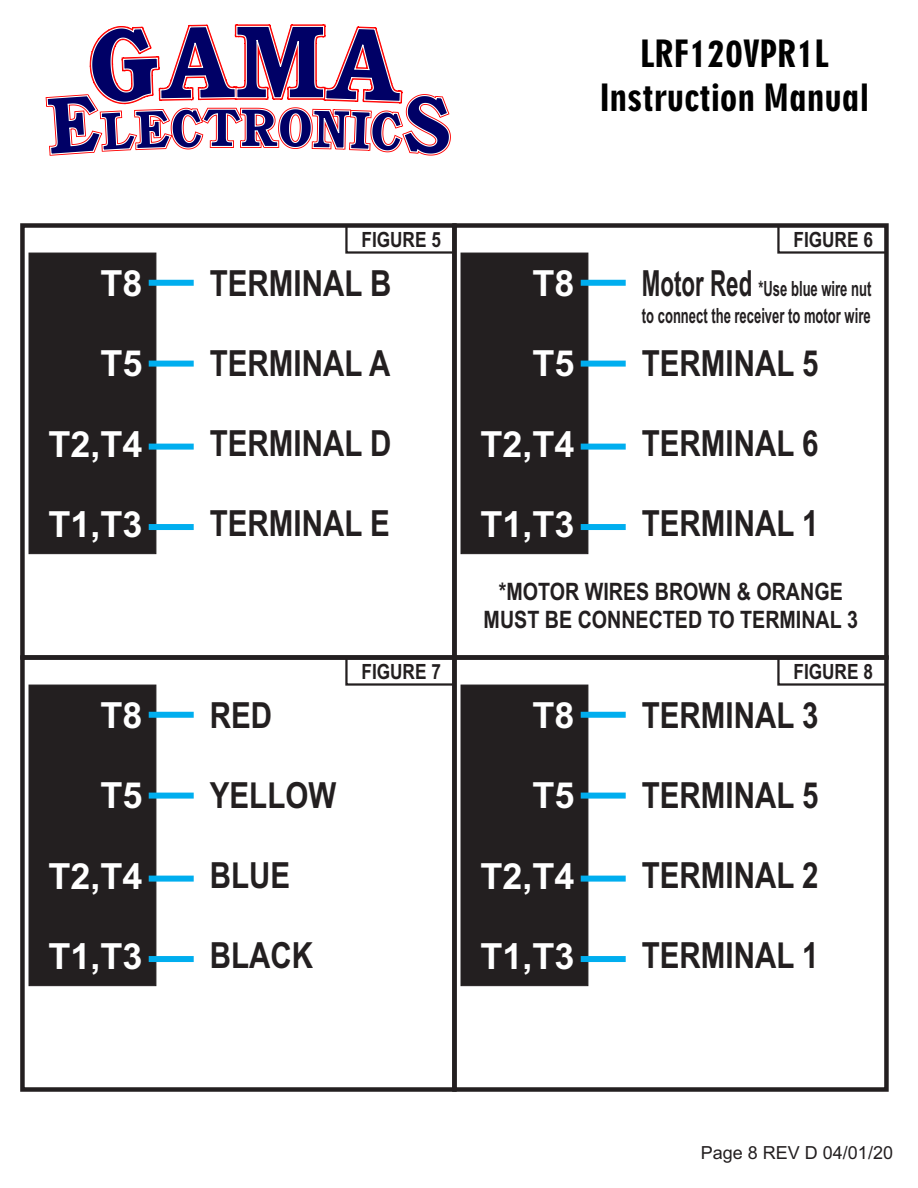
<style>
.page{position:relative;width:918px;height:1188px;background:#fff}
.page>*{position:absolute;margin:0;border:0;box-sizing:border-box;transform-origin:0 0}
.t1{font:700 36px "Arial Narrow";color:#231f20}
.t2{font:700 36px "Arial";color:#fff}
.t3{font:36px/43.5px "Geometric 706 BT Black Condensed B";color:#000;text-align:center}
.t4{font:700 24px/27.5px "Arial Narrow";color:#231f20;text-align:center}
.t5{font:700 21px/27.2px "Arial Narrow";color:#231f20;scale:.76 1}
.t6{font:700 21px "Arial Narrow";color:#231f20}
.t7{font:18px "Arial";color:#231f20}
.s1{font-size:36px}
</style>
<div class="page">
<div style="left:20px;top:223px;width:437px;height:437px;border:4px solid #231f20"></div>
<div style="left:20px;top:655px;width:437px;height:437px;border:4px solid #231f20"></div>
<div style="left:452px;top:223px;width:437px;height:437px;border:4px solid #231f20"></div>
<div style="left:452px;top:655px;width:437px;height:437px;border:4px solid #231f20"></div>
<div style="left:345px;top:224px;width:111px;height:30px;border:2px solid #231f20"></div>
<div style="left:345px;top:656px;width:111px;height:30px;border:2px solid #231f20"></div>
<div style="left:777px;top:224px;width:111px;height:30px;border:2px solid #231f20"></div>
<div style="left:777px;top:656px;width:111px;height:30px;border:2px solid #231f20"></div>
<div style="left:28px;top:252px;width:129px;height:302px;background:#231f20"></div>
<div style="left:149px;top:280px;width:45px;height:6px;background:#00aeef"></div>
<div style="left:149px;top:361px;width:45px;height:6px;background:#00aeef"></div>
<div style="left:149px;top:444px;width:45px;height:6px;background:#00aeef"></div>
<div style="left:149px;top:524px;width:45px;height:6px;background:#00aeef"></div>
<div style="left:28px;top:684px;width:129px;height:302px;background:#231f20"></div>
<div style="left:149px;top:712px;width:45px;height:6px;background:#00aeef"></div>
<div style="left:149px;top:793px;width:45px;height:6px;background:#00aeef"></div>
<div style="left:149px;top:876px;width:45px;height:6px;background:#00aeef"></div>
<div style="left:149px;top:956px;width:45px;height:6px;background:#00aeef"></div>
<div style="left:460px;top:252px;width:129px;height:302px;background:#231f20"></div>
<div style="left:581px;top:280px;width:45px;height:6px;background:#00aeef"></div>
<div style="left:581px;top:361px;width:45px;height:6px;background:#00aeef"></div>
<div style="left:581px;top:444px;width:45px;height:6px;background:#00aeef"></div>
<div style="left:581px;top:524px;width:45px;height:6px;background:#00aeef"></div>
<div style="left:460px;top:684px;width:129px;height:302px;background:#231f20"></div>
<div style="left:581px;top:712px;width:45px;height:6px;background:#00aeef"></div>
<div style="left:581px;top:793px;width:45px;height:6px;background:#00aeef"></div>
<div style="left:581px;top:876px;width:45px;height:6px;background:#00aeef"></div>
<div style="left:581px;top:956px;width:45px;height:6px;background:#00aeef"></div>
<svg style="left:46px;top:24px;width:405px;height:132px"></svg>
<p class="t3" style="left:600px;top:36px;width:271px">LRF120VPR1L<br>Instruction Manual</p>
<p class="t6" style="left:362px;top:231px;width:81px">FIGURE 5</p>
<p class="t6" style="left:794px;top:231px;width:81px">FIGURE 6</p>
<p class="t2" style="left:100px;top:270px;width:44px">T8</p>
<p class="t2" style="left:100px;top:350px;width:44px">T5</p>
<p class="t1" style="left:210px;top:269px;width:183px">TERMINAL B</p>
<p class="t1" style="left:210px;top:350px;width:182px">TERMINAL A</p>
<p class="t2" style="left:532px;top:270px;width:44px">T8</p>
<p class="t2" style="left:532px;top:350px;width:44px">T5</p>
<p class="t5" style="left:642px;top:277px;width:303px"><span class="s1">Motor Red</span> *Use blue wire nut to connect the receiver to motor wire</p>
<p class="t1" style="left:642px;top:350px;width:178px">TERMINAL 5</p>
<p class="t2" style="left:48px;top:430px;width:96px">T2,T4</p>
<p class="t1" style="left:210px;top:430px;width:183px">TERMINAL D</p>
<p class="t2" style="left:480px;top:430px;width:96px">T2,T4</p>
<p class="t1" style="left:642px;top:430px;width:178px">TERMINAL 6</p>
<p class="t2" style="left:48px;top:511px;width:96px">T1,T3</p>
<p class="t1" style="left:210px;top:510px;width:181px">TERMINAL E</p>
<p class="t2" style="left:480px;top:511px;width:96px">T1,T3</p>
<p class="t1" style="left:642px;top:510px;width:178px">TERMINAL 1</p>
<p class="t4" style="left:484px;top:581px;width:376px">*MOTOR WIRES BROWN &amp; ORANGE<br>MUST BE CONNECTED TO TERMINAL 3</p>
<p class="t6" style="left:362px;top:663px;width:81px">FIGURE 7</p>
<p class="t6" style="left:794px;top:663px;width:81px">FIGURE 8</p>
<p class="t2" style="left:100px;top:702px;width:44px">T8</p>
<p class="t1" style="left:210px;top:701px;width:64px">RED</p>
<p class="t2" style="left:532px;top:702px;width:44px">T8</p>
<p class="t1" style="left:642px;top:701px;width:178px">TERMINAL 3</p>
<p class="t2" style="left:100px;top:782px;width:44px">T5</p>
<p class="t1" style="left:210px;top:782px;width:128px">YELLOW</p>
<p class="t2" style="left:532px;top:782px;width:44px">T5</p>
<p class="t1" style="left:642px;top:782px;width:178px">TERMINAL 5</p>
<p class="t2" style="left:48px;top:862px;width:96px">T2,T4</p>
<p class="t1" style="left:210px;top:862px;width:82px">BLUE</p>
<p class="t2" style="left:480px;top:862px;width:96px">T2,T4</p>
<p class="t1" style="left:642px;top:862px;width:178px">TERMINAL 2</p>
<p class="t2" style="left:48px;top:943px;width:96px">T1,T3</p>
<p class="t1" style="left:210px;top:942px;width:105px">BLACK</p>
<p class="t2" style="left:480px;top:943px;width:96px">T1,T3</p>
<p class="t1" style="left:642px;top:942px;width:178px">TERMINAL 1</p>
<p class="t7" style="left:701px;top:1146px;width:194px">Page 8 REV D 04/01/20</p>
</div>
